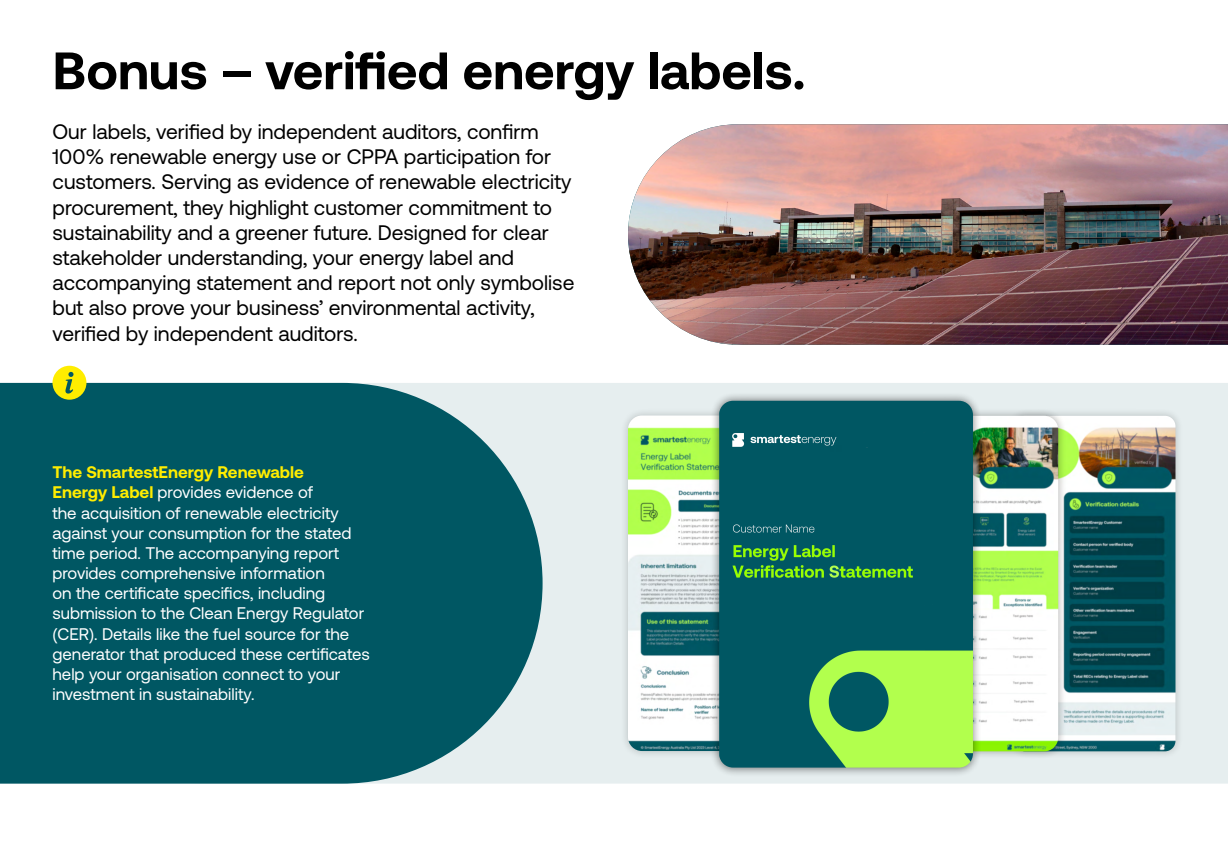
<style>
.page{position:relative;width:1228px;height:868px;background:#fff}
.page>*{position:absolute;margin:0;border:0;box-sizing:border-box;transform-origin:0 0}
.t1{font:700 52.5px "Aeonik";color:#000}
.t2{font:21px/25.2px "Aeonik";color:#000}
.t3{font:16.8px/20.2px "Aeonik";color:#fff}
.s1{font-weight:700;color:#ffed00}
</style>
<div class="page">
<div style="left:542px;top:383px;width:686px;height:401px;background:#e6eeef"></div>
<div style="left:1006px;top:408px;width:177px;height:351px;background:#000;opacity:.2"></div>
<img style="left:1066px;top:416px;width:109px;height:335px">
<div style="left:620px;top:407px;width:154px;height:352px;background:#000;opacity:.2"></div>
<img style="left:628px;top:416px;width:82px;height:335px">
<div style="left:904px;top:408px;width:162px;height:351px;background:#000;opacity:.3"></div>
<img style="left:982px;top:416px;width:76px;height:335px">
<svg style="left:0;top:383px;width:542px;height:401px;background:#11626d"></svg>
<img style="left:628px;top:124px;width:600px;height:221px">
<div style="left:52px;top:366px;width:34px;height:34px;background:#ffed00;border-radius:50%"></div>
<svg style="left:65px;top:372px;width:9px;height:22px"></svg>
<div style="left:710px;top:392px;width:272px;height:384px;background:#000;opacity:.5"></div>
<img style="left:719px;top:401px;width:254px;height:367px">
<h1 class="t1" style="left:52px;top:41px;width:754px">Bonus – verified energy labels.</h1>
<p class="t2" style="left:52px;top:119px;width:523px">Our labels, verified by independent auditors, confirm 100% renewable energy use or CPPA participation for customers. Serving as evidence of renewable electricity procurement, they highlight customer commitment to sustainability and a greener future. Designed for clear stakeholder understanding, your energy label and accompanying statement and report not only symbolise but also prove your business’ environmental activity, verified by independent auditors.</p>
<p class="t3" style="left:52px;top:462px;width:319px"><span class="s1">The SmartestEnergy Renewable<br>Energy Label</span> provides evidence of<br>the acquisition of renewable electricity against your consumption for the stated time period. The accompanying report provides comprehensive information<br>on the certificate specifics, including submission to the Clean Energy Regulator (CER). Details like the fuel source for the generator that produced these certificates help your organisation connect to your investment in sustainability.</p>
</div>
